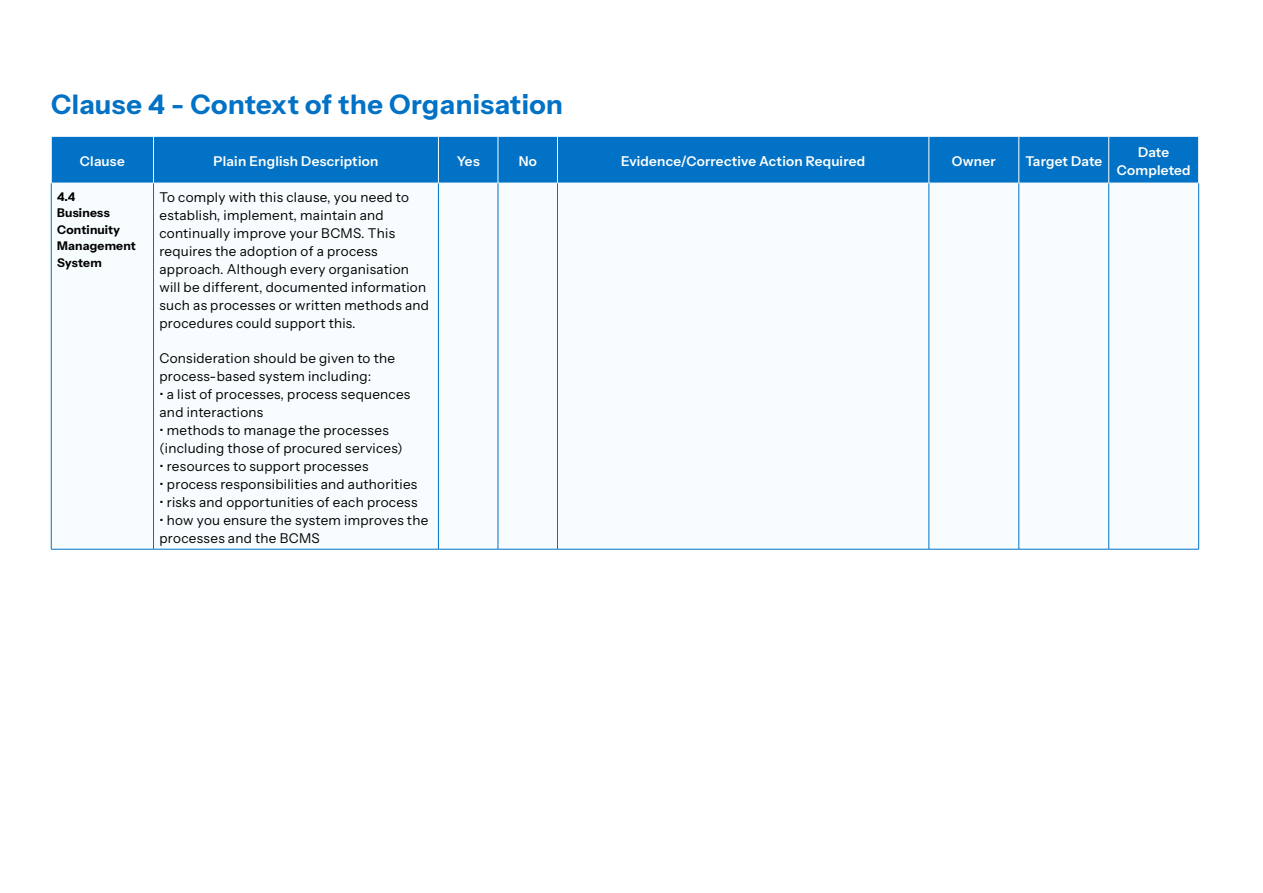
<style>
.page{position:relative;width:1263px;height:893px;background:#fff}
.page>*{position:absolute;margin:0;border:0;box-sizing:border-box;transform-origin:0 0}
.t1{font:700 27px "Instrument Sans";letter-spacing:.02em;color:#0172c5}
.t2{font:13.5px/18px "Instrument Sans";letter-spacing:.02em;color:#000}
.t3{font:600 13.5px/18px "Instrument Sans";letter-spacing:.02em;color:#fff;text-align:center}
.t4{font:700 12px/16.5px "Instrument Sans";letter-spacing:.02em;color:#000}
</style>
<div class="page">
<div style="left:52px;top:174px;width:1147px;height:375px;background:#f7fcff"></div>
<div style="left:52px;top:137px;width:1146px;height:46px;background:#0172c5"></div>
<hr style="left:153px;top:137px;width:1px;height:46px;background:#fff">
<hr style="left:438px;top:137px;width:1px;height:46px;background:#fff">
<hr style="left:498px;top:137px;width:1px;height:46px;background:#fff">
<hr style="left:557px;top:137px;width:1px;height:46px;background:#fff">
<hr style="left:929px;top:137px;width:1px;height:46px;background:#fff">
<hr style="left:1018px;top:137px;width:1px;height:46px;background:#fff">
<hr style="left:1108px;top:137px;width:1px;height:46px;background:#fff">
<hr style="left:1198px;top:137px;width:1px;height:46px;background:#fff">
<hr style="left:51px;top:183px;width:102px;height:1px;background:#fff">
<hr style="left:153px;top:183px;width:285px;height:1px;background:#fff">
<hr style="left:438px;top:183px;width:60px;height:1px;background:#fff">
<hr style="left:498px;top:183px;width:59px;height:1px;background:#fff">
<hr style="left:557px;top:183px;width:372px;height:1px;background:#fff">
<hr style="left:929px;top:183px;width:90px;height:1px;background:#fff">
<hr style="left:1019px;top:183px;width:90px;height:1px;background:#fff">
<hr style="left:1109px;top:183px;width:90px;height:1px;background:#fff">
<hr style="left:51px;top:183px;width:1px;height:366px;background:#0172c5">
<hr style="left:153px;top:183px;width:1px;height:366px;background:#0172c5">
<hr style="left:438px;top:183px;width:1px;height:366px;background:#0172c5">
<hr style="left:498px;top:183px;width:1px;height:366px;background:#0172c5">
<hr style="left:557px;top:183px;width:1px;height:366px;background:#0172c5">
<hr style="left:929px;top:183px;width:1px;height:366px;background:#0172c5">
<hr style="left:1018px;top:183px;width:1px;height:366px;background:#0172c5">
<hr style="left:1108px;top:183px;width:1px;height:366px;background:#0172c5">
<hr style="left:1198px;top:183px;width:1px;height:366px;background:#0172c5">
<hr style="left:51px;top:549px;width:102px;height:1px;background:#0172c5">
<hr style="left:153px;top:549px;width:285px;height:1px;background:#0172c5">
<hr style="left:438px;top:549px;width:60px;height:1px;background:#0172c5">
<hr style="left:498px;top:549px;width:59px;height:1px;background:#0172c5">
<hr style="left:557px;top:549px;width:372px;height:1px;background:#0172c5">
<hr style="left:929px;top:549px;width:90px;height:1px;background:#0172c5">
<hr style="left:1019px;top:549px;width:90px;height:1px;background:#0172c5">
<hr style="left:1109px;top:549px;width:90px;height:1px;background:#0172c5">
<h1 class="t1" style="left:51px;top:88px;width:513px">Clause 4 - Context of the Organisation</h1>
<p class="t3" style="left:80px;top:153px;width:46px">Clause</p>
<p class="t3" style="left:214px;top:153px;width:166px">Plain English Description</p>
<p class="t3" style="left:457px;top:153px;width:24px">Yes</p>
<p class="t3" style="left:519px;top:153px;width:20px">No</p>
<p class="t3" style="left:621px;top:153px;width:245px">Evidence/Corrective Action Required</p>
<p class="t3" style="left:952px;top:153px;width:45px">Owner</p>
<p class="t3" style="left:1025px;top:153px;width:78px">Target Date</p>
<p class="t3" style="left:1117px;top:144px;width:75px">Date<br>Completed</p>
<p class="t4" style="left:57px;top:189px;width:80px">4.4<br>Business<br>Continuity<br>Management<br>System</p>
<p class="t2" style="left:159px;top:188px;width:271px">To comply with this clause, you need to establish, implement, maintain and continually improve your BCMS. This requires the adoption of a process approach. Although every organisation will be different, documented information such as processes or written methods and procedures could support this.</p>
<p class="t2" style="left:159px;top:349px;width:237px">Consideration should be given to the process-based system including:</p>
<p class="t2" style="left:159px;top:385px;width:252px">• a list of processes, process sequences and interactions</p>
<p class="t2" style="left:159px;top:421px;width:245px">• methods to manage the processes (including those of procured services)</p>
<p class="t2" style="left:159px;top:457px;width:211px">• resources to support processes</p>
<p class="t2" style="left:159px;top:475px;width:259px">• process responsibilities and authorities</p>
<p class="t2" style="left:159px;top:493px;width:259px">• risks and opportunities of each process</p>
<p class="t2" style="left:159px;top:511px;width:270px">• how you ensure the system improves the processes and the BCMS</p>
</div>
